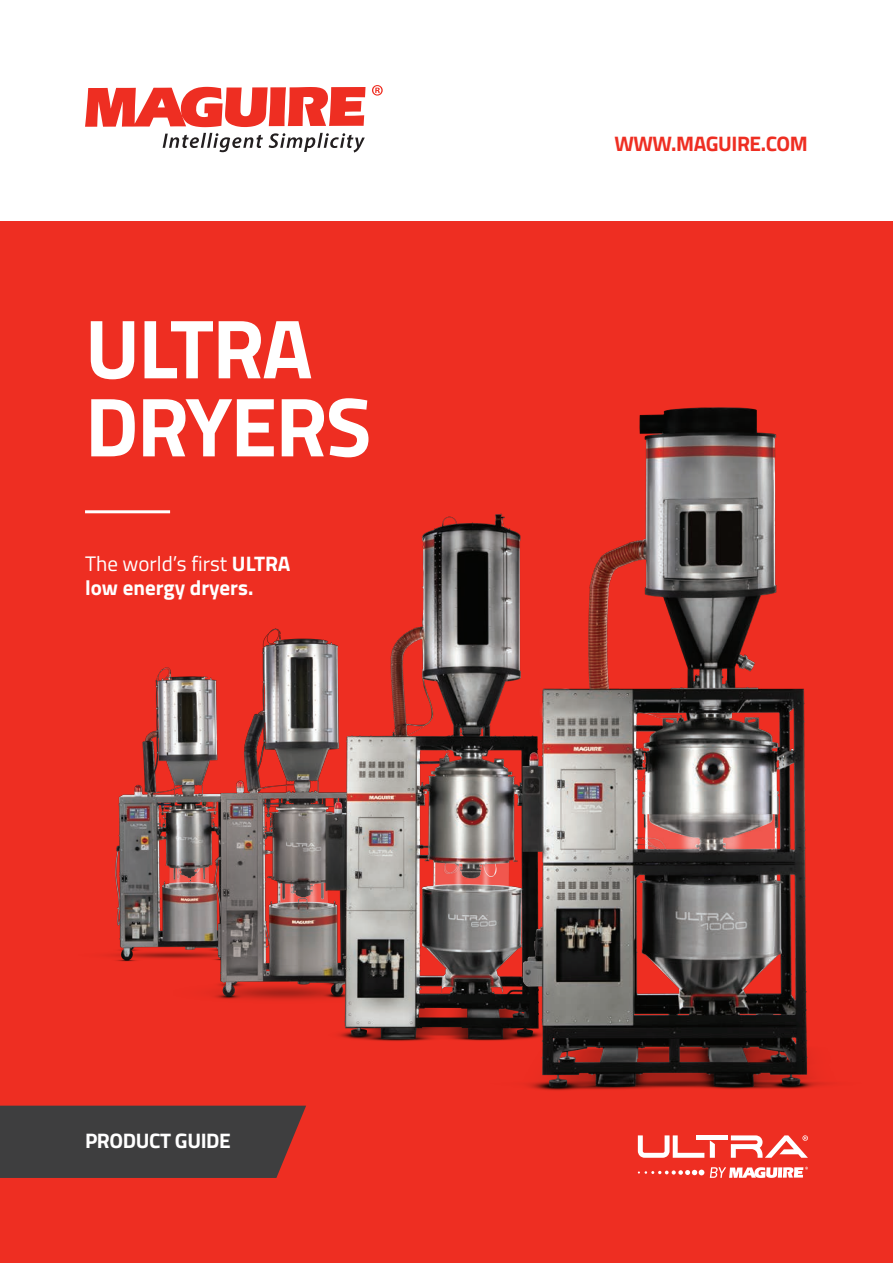
<style>
.page{position:relative;width:893px;height:1263px;background:#fff}
.page>*{position:absolute;margin:0;border:0;box-sizing:border-box;transform-origin:0 0}
.t1{font:700 84px/78px "Titillium Web";letter-spacing:-.02em;color:#fff}
.t2{font:700 21px/24px "Titillium Web";letter-spacing:-.005em;color:#fff}
.t3{font:700 21px "Titillium Web";letter-spacing:-.02em;color:#ee2e22}
.s1{font-weight:400}
</style>
<div class="page">
<div style="left:0;top:221px;width:893px;height:1042px;background:#ee2e22"></div>
<img style="left:108px;top:673px;width:51px;height:289px">
<img style="left:159px;top:667px;width:54px;height:327px">
<img style="left:213px;top:628px;width:191px;height:413px">
<img style="left:404px;top:407px;width:426px;height:684px">
<svg style="left:638px;top:1135px;width:66px;height:23px"></svg>
<svg style="left:731px;top:1135px;width:77px;height:23px"></svg>
<svg style="left:710px;top:1140px;width:5px;height:18px"></svg>
<div style="left:696px;top:1135px;width:32px;height:5px;background:#fff"></div>
<svg style="left:710px;top:1167px;width:98px;height:11px"></svg>
<svg style="left:638px;top:1169px;width:66px;height:6px"></svg>
<svg style="left:85px;top:87px;width:280px;height:40px"></svg>
<svg style="left:372px;top:85px;width:11px;height:11px"></svg>
<svg style="left:163px;top:133px;width:100px;height:19px"></svg>
<svg style="left:269px;top:133px;width:96px;height:20px"></svg>
<hr style="left:85px;top:510px;width:85px;height:3px;background:#fff">
<div style="left:0;top:1106px;width:306px;height:72px;background:#3e3e3f"></div>
<h1 class="t1" style="left:85px;top:306px;width:288px">ULTRA<br>DRYERS</h1>
<p class="t2" style="left:85px;top:550px;width:207px"><span class="s1">The world’s first</span> ULTRA low energy dryers.</p>
<p class="t2" style="left:85px;top:1127px;width:147px">PRODUCT GUIDE</p>
<p class="t3" style="left:614px;top:128px;width:195px">WWW.MAGUIRE.COM</p>
</div>
